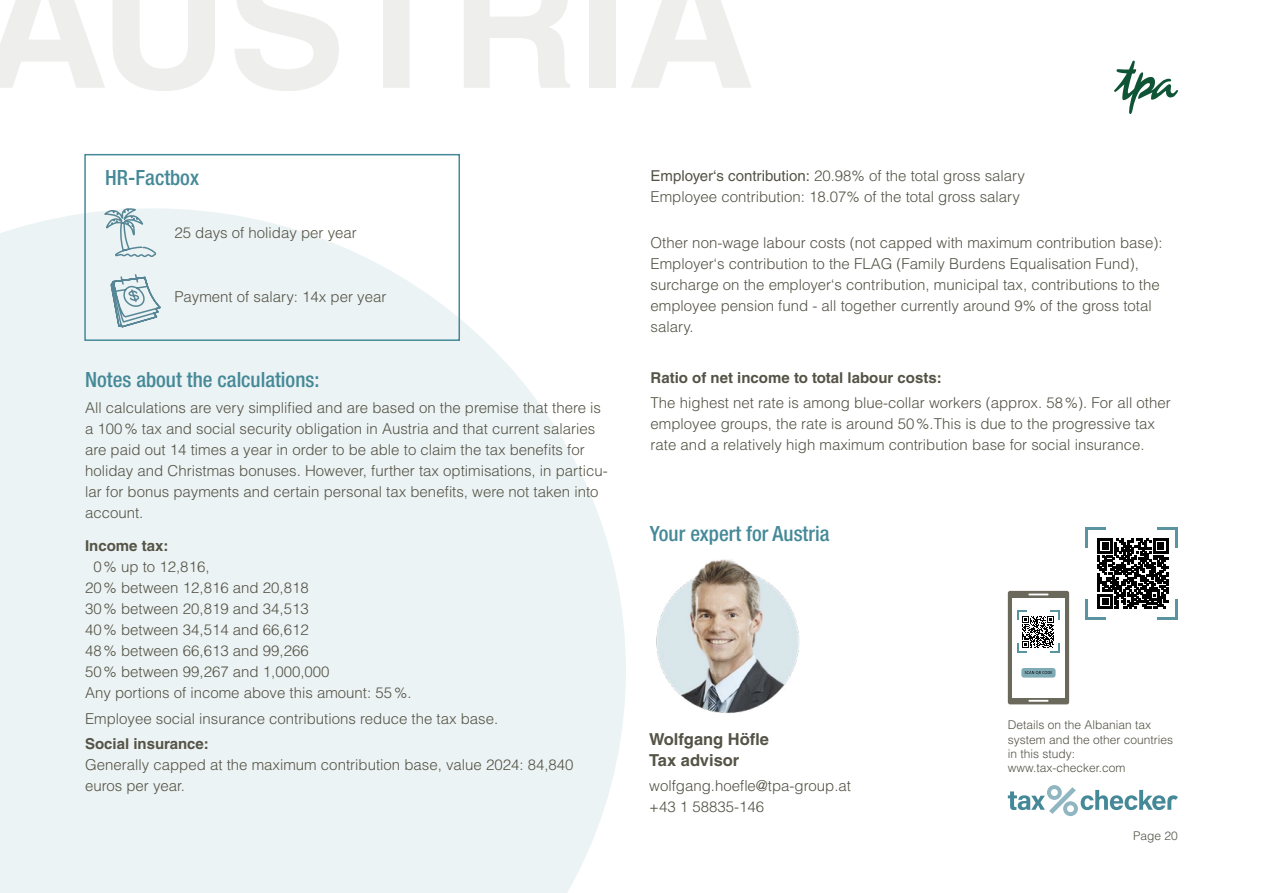
<style>
.page{position:relative;width:1263px;height:893px;background:#fff}
.page>*{position:absolute;margin:0;border:0;box-sizing:border-box;transform-origin:0 0}
.t1{font:500 condensed 21px "Helvetica Neue LT Pro";color:#458998}
.t2{font:700 16.5px/21px "Helvetica LT Std";color:#545346}
.t3{font:300 15px/21px "Helvetica LT Std";color:#545346}
.t4{font:700 15px "Helvetica LT Std";color:#545346}
.t5{font:300 12px/14.4px "Helvetica LT Std";color:#545346}
.s1{font-weight:400}
</style>
<div class="page">
<svg style="left:1114px;top:61px;width:64px;height:53px"></svg>
<svg style="left:0;top:208px;width:626px;height:685px;background:#eef4f5"></svg>
<img style="left:656px;top:559px;width:143px;height:155px">
<svg style="left:1098px;top:539px;width:70px;height:70px"></svg>
<svg style="left:1008px;top:591px;width:61px;height:113px;background:#7a786c"></svg>
<div style="left:1012px;top:598px;width:52px;height:99px;background:#fff"></div>
<svg style="left:1028px;top:594px;width:20px;height:1px"></svg>
<hr style="left:1028px;top:700px;width:20px;height:2px;background:#fff">
<div style="left:1021px;top:668px;width:34px;height:10px;background:#7fabb6;border-radius:3px"></div>
<svg style="left:1025px;top:671px;width:27px;height:3px"></svg>
<hr style="left:1085px;top:527px;width:3px;height:20px;background:#5a94a1">
<hr style="left:1085px;top:527px;width:20px;height:3px;background:#5a94a1">
<hr style="left:1085px;top:617px;width:20px;height:3px;background:#5a94a1">
<hr style="left:1085px;top:600px;width:3px;height:20px;background:#5a94a1">
<hr style="left:1175px;top:600px;width:3px;height:20px;background:#5a94a1">
<hr style="left:1158px;top:617px;width:20px;height:3px;background:#5a94a1">
<hr style="left:1158px;top:527px;width:20px;height:3px;background:#5a94a1">
<hr style="left:1175px;top:527px;width:3px;height:20px;background:#5a94a1">
<svg style="left:1017px;top:610px;width:42px;height:42px"></svg>
<svg style="left:103px;top:208px;width:54px;height:50px;background:#cfdee1"></svg>
<svg style="left:110px;top:273px;width:53px;height:55px;background:#c4d6db"></svg>
<div style="left:84px;top:154px;width:376px;height:187px;border:2px solid #458998"></div>
<svg style="left:1008px;top:785px;width:170px;height:31px"></svg>
<h1 class="t1" style="left:105px;top:165px;width:95px">HR-Factbox</h1>
<p class="t3" style="left:174px;top:222px;width:184px">25 days of holiday per year</p>
<p class="t3" style="left:174px;top:286px;width:214px">Payment of salary: 14x per year</p>
<h1 class="t1" style="left:85px;top:367px;width:236px">Notes about the calculations:</h1>
<p class="t3" style="left:85px;top:397px;width:524px">All calculations are very simplified and are based on the premise that there is a 100% tax and social security obligation in Austria and that current salaries are paid out 14 times a year in order to be able to claim the tax benefits for holiday and Christmas bonuses. However, further tax optimisations, in particu&shy;lar for bonus payments and certain personal tax benefits, were not taken into account.</p>
<p class="t4" style="left:85px;top:537px;width:85px">Income tax:</p>
<p class="t3" style="left:85px;top:556px;width:328px;text-indent:8px">0% up to 12,816,<br>20% between 12,816 and 20,818<br>30% between 20,819 and 34,513<br>40% between 34,514 and 66,612<br>48% between 66,613 and 99,266<br>50% between 99,267 and 1,000,000<br>Any portions of income above this amount: 55%.</p>
<p class="t3" style="left:85px;top:708px;width:415px">Employee social insurance contributions reduce the tax base.</p>
<p class="t4" style="left:85px;top:734px;width:125px">Social insurance:</p>
<p class="t3" style="left:85px;top:754px;width:490px">Generally capped at the maximum contribution base, value 2024: 84,840 euros per year.</p>
<p class="t3" style="left:651px;top:165px;width:376px"><span class="s1">Employer‘s contribution:</span> 20.98% of the total gross salary<br>Employee contribution: 18.07% of the total gross salary</p>
<p class="t3" style="left:651px;top:232px;width:513px">Other non-wage labour costs (not capped with maximum contribution base):<br>Employer‘s contribution to the FLAG (Family Burdens Equalisation Fund), surcharge on the employer‘s contribution, municipal tax, contributions to the employee pension fund - all together currently around 9% of the gross total salary.</p>
<p class="t4" style="left:651px;top:368px;width:293px">Ratio of net income to total labour costs:</p>
<p class="t3" style="left:651px;top:392px;width:522px">The highest net rate is among blue-collar workers (approx. 58%). For all other employee groups, the rate is around 50%.This is due to the progressive tax rate and a relatively high maximum contribution base for social insurance.</p>
<h1 class="t1" style="left:650px;top:521px;width:181px">Your expert for Austria</h1>
<p class="t2" style="left:649px;top:728px;width:121px">Wolfgang Höfle<br>Tax advisor</p>
<p class="t3" style="left:649px;top:775px;width:203px">wolfgang.hoefle@tpa-group.at +43 1 58835-146</p>
<p class="t5" style="left:1008px;top:718px;width:167px">Details on the Albanian tax system and the other countries in this study: www.tax-checker.com</p>
<p class="t5" style="left:1133px;top:828px;width:46px">Page 20</p>
</div>
